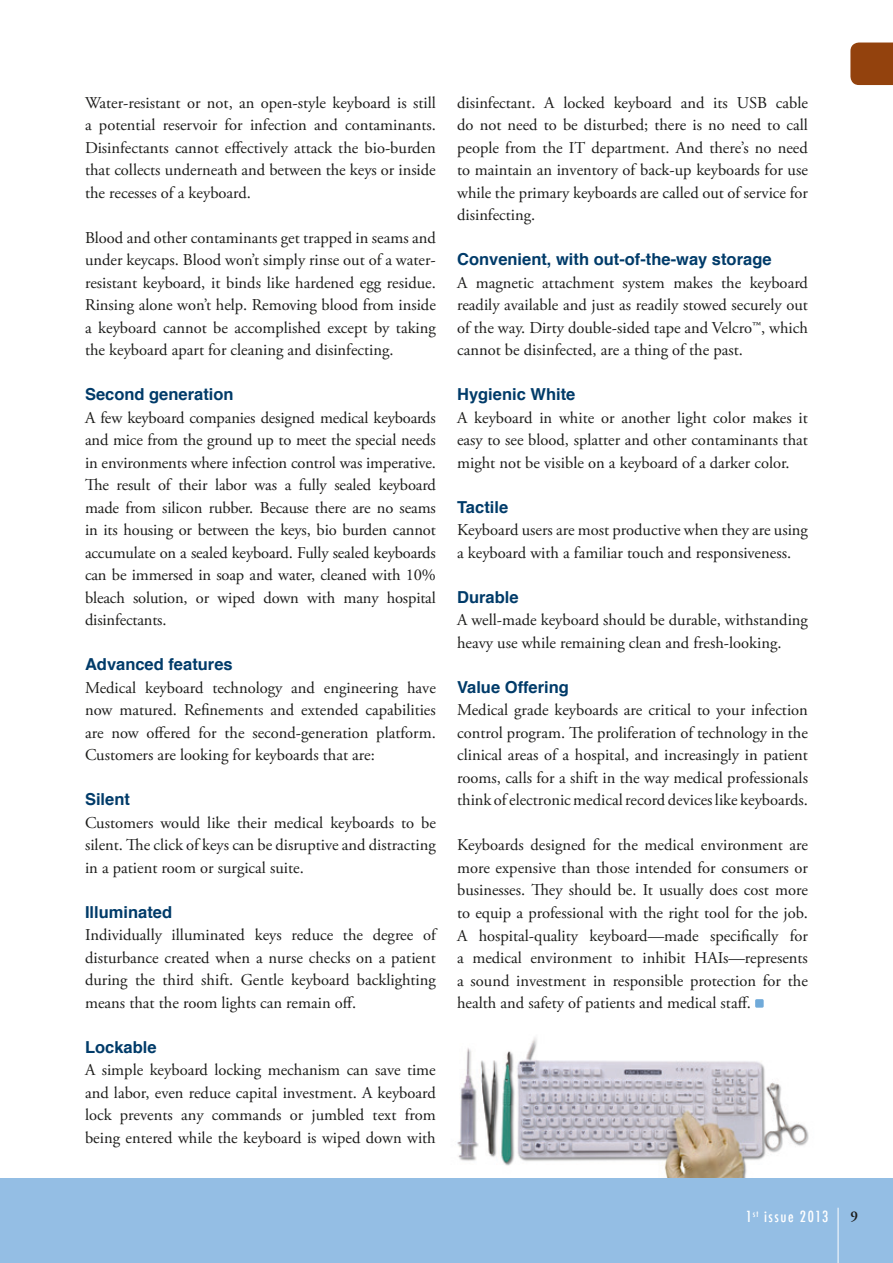
<style>
.page{position:relative;width:893px;height:1263px;background:#fff}
.page>*{position:absolute;margin:0;border:0;box-sizing:border-box;transform-origin:0 0}
.t1{font:16.5px/22.5px "Adobe Garamond Pro";color:#1c1c1a;text-align:justify}
.t2{font:700 16.5px "Helvetica";color:#003b69}
.t3{font:500 condensed 15px "Futura";letter-spacing:.1em;color:#fff}
.t4{font:600 15px "Adobe Garamond Pro";color:#1c1c1a}
</style>
<div class="page">
<div style="left:0;top:1178px;width:893px;height:85px;background:#94bee4"></div>
<hr style="left:838px;top:1208px;width:1px;height:55px;background:#fff">
<img style="left:457px;top:1037px;width:352px;height:141px">
<div style="left:755px;top:999px;width:9px;height:9px;background:#70aad9;border-radius:2px"></div>
<div style="left:850px;top:43px;width:43px;height:42px;background:#93420d"></div>
<p class="t1" style="left:85px;top:92px;width:352px">Water-resistant or not, an open-style keyboard is still a potential reservoir for infection and contaminants.<br>Disinfectants cannot effectively attack the bio-burden that collects underneath and between the keys or inside the recesses of a keyboard.</p>
<p class="t1" style="left:85px;top:227px;width:352px">Blood and other contaminants get trapped in seams and under keycaps. Blood won’t simply rinse out of a water&shy;resistant keyboard, it binds like hardened egg residue.<br>Rinsing alone won’t help. Removing blood from inside a keyboard cannot be accomplished except by taking the keyboard apart for cleaning and disinfecting.</p>
<p class="t2" style="left:85px;top:381px;width:150px">Second generation</p>
<p class="t1" style="left:85px;top:407px;width:352px">A few keyboard companies designed medical keyboards and mice from the ground up to meet the special needs in environments where infection control was imperative.<br>The result of their labor was a fully sealed keyboard made from silicon rubber. Because there are no seams in its housing or between the keys, bio burden cannot accumulate on a sealed keyboard. Fully sealed keyboards can be immersed in soap and water, cleaned with 10% bleach solution, or wiped down with many hospital disinfectants.</p>
<p class="t2" style="left:85px;top:651px;width:149px">Advanced features</p>
<p class="t1" style="left:85px;top:677px;width:352px">Medical keyboard technology and engineering have now matured. Refinements and extended capabilities are now offered for the second-generation platform.<br>Customers are looking for keyboards that are:</p>
<p class="t2" style="left:85px;top:786px;width:46px">Silent</p>
<p class="t1" style="left:85px;top:812px;width:352px">Customers would like their medical keyboards to be silent. The click of keys can be disruptive and distracting in a patient room or surgical suite.</p>
<p class="t2" style="left:85px;top:899px;width:89px">Illuminated</p>
<p class="t1" style="left:85px;top:924px;width:352px">Individually illuminated keys reduce the degree of disturbance created when a nurse checks on a patient during the third shift. Gentle keyboard backlighting means that the room lights can remain off.</p>
<p class="t2" style="left:85px;top:1034px;width:73px">Lockable</p>
<p class="t1" style="left:85px;top:1059px;width:352px">A simple keyboard locking mechanism can save time and labor, even reduce capital investment. A keyboard lock prevents any commands or jumbled text from being entered while the keyboard is wiped down with</p>
<p class="t1" style="left:457px;top:92px;width:352px">disinfectant. A locked keyboard and its USB cable do not need to be disturbed; there is no need to call people from the IT department. And there’s no need to maintain an inventory of back-up keyboards for use while the primary keyboards are called out of service for disinfecting.</p>
<p class="t2" style="left:457px;top:246px;width:316px">Convenient, with out-of-the-way storage</p>
<p class="t1" style="left:457px;top:272px;width:352px">A magnetic attachment system makes the keyboard readily available and just as readily stowed securely out of the way. Dirty double-sided tape and Velcro™, which cannot be disinfected, are a thing of the past.</p>
<p class="t2" style="left:457px;top:381px;width:120px">Hygienic White</p>
<p class="t1" style="left:457px;top:407px;width:352px">A keyboard in white or another light color makes it easy to see blood, splatter and other contaminants that might not be visible on a keyboard of a darker color.</p>
<p class="t2" style="left:457px;top:494px;width:53px">Tactile</p>
<p class="t1" style="left:457px;top:519px;width:352px">Keyboard users are most productive when they are using a keyboard with a familiar touch and responsiveness.</p>
<p class="t2" style="left:457px;top:584px;width:63px">Durable</p>
<p class="t1" style="left:457px;top:609px;width:352px">A well-made keyboard should be durable, withstanding heavy use while remaining clean and fresh-looking.</p>
<p class="t2" style="left:457px;top:674px;width:113px">Value Offering</p>
<p class="t1" style="left:457px;top:699px;width:352px">Medical grade keyboards are critical to your infection control program. The proliferation of technology in the clinical areas of a hospital, and increasingly in patient rooms, calls for a shift in the way medical professionals think of electronic medical record devices like keyboards.</p>
<p class="t1" style="left:457px;top:834px;width:352px">Keyboards designed for the medical environment are more expensive than those intended for consumers or businesses. They should be. It usually does cost more to equip a professional with the right tool for the job.<br>A hospital-quality keyboard—made specifically for a medical environment to inhibit HAIs—represents a sound investment in responsible protection for the health and safety of patients and medical staff.</p>
<p class="t3" style="left:746px;top:1207px;width:84px">1<sup>st</sup> issue 2013</p>
<p class="t4" style="left:850px;top:1207px;width:9px">9</p>
</div>
